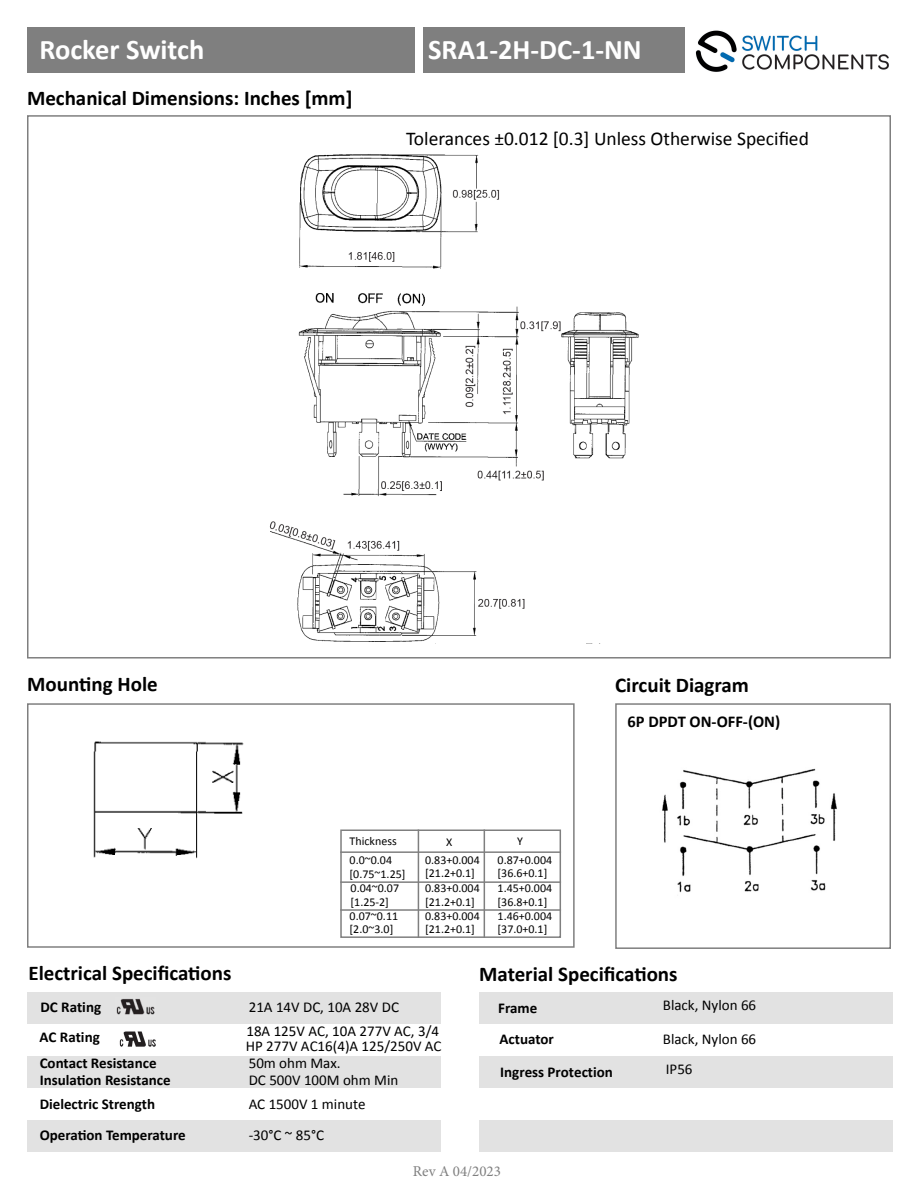
<style>
.page{position:relative;width:918px;height:1188px;background:#fff}
.page>*{position:absolute;margin:0;border:0;box-sizing:border-box;transform-origin:0 0}
.t1{font:700 28.5px "Calibri";color:#fff}
.t2{font:700 21px "Calibri";color:#000}
.t3{font:19.5px "Calibri";color:#000}
.t4{font:700 16.5px "Calibri";color:#000}
.t5{font:15px/24.3px "Calibri";color:#000}
.t6{font:700 15px/17.2px "Calibri";color:#000}
.t7{font:15px "Minion Pro";color:#7f7f7f}
.t8{font:12px/13.6px "Calibri";color:#000}
</style>
<div class="page">
<img style="left:695px;top:30px;width:194px;height:42px">
<div style="left:27px;top:703px;width:548px;height:245px;border:2px solid #7f7f7f"></div>
<div style="left:615px;top:703px;width:276px;height:246px;border:2px solid #7f7f7f"></div>
<div style="left:27px;top:27px;width:388px;height:46px;background:#7f7f7f"></div>
<div style="left:423px;top:27px;width:262px;height:46px;background:#7f7f7f"></div>
<div style="left:27px;top:992px;width:414px;height:31px;background:#e2e2e2"></div>
<div style="left:479px;top:992px;width:414px;height:31px;background:#e2e2e2"></div>
<div style="left:27px;top:1056px;width:414px;height:32px;background:#e2e2e2"></div>
<div style="left:479px;top:1056px;width:414px;height:32px;background:#e2e2e2"></div>
<div style="left:27px;top:1120px;width:414px;height:32px;background:#e2e2e2"></div>
<div style="left:479px;top:1120px;width:414px;height:32px;background:#e2e2e2"></div>
<hr style="left:340px;top:851px;width:221px;height:2px;background:#7f7f7f">
<hr style="left:340px;top:881px;width:221px;height:2px;background:#7f7f7f">
<hr style="left:340px;top:909px;width:221px;height:2px;background:#7f7f7f">
<hr style="left:418px;top:829px;width:1px;height:109px;background:#7f7f7f">
<hr style="left:484px;top:829px;width:1px;height:109px;background:#7f7f7f">
<div style="left:340px;top:829px;width:221px;height:109px;border:2px solid #7f7f7f"></div>
<img style="left:93px;top:741px;width:151px;height:118px">
<img style="left:662px;top:768px;width:175px;height:125px">
<img style="left:269px;top:154px;width:369px;height:488px">
<div style="left:335px;top:291px;width:6px;height:16px;background:#fff"></div>
<div style="left:309px;top:291px;width:6px;height:16px;background:#fff"></div>
<img style="left:116px;top:998px;width:39px;height:17px">
<img style="left:119px;top:1031px;width:37px;height:16px">
<h1 class="t1" style="left:40px;top:29px;width:166px">Rocker Switch</h1>
<h1 class="t1" style="left:428px;top:29px;width:215px">SRA1-2H-DC-1-NN</h1>
<h2 class="t2" style="left:27px;top:83px;width:327px">Mechanical Dimensions: Inches [mm]</h2>
<h3 class="t3" style="left:406px;top:126px;width:404px">Tolerances ±0.012 [0.3] Unless Otherwise Specified</h3>
<h2 class="t2" style="left:27px;top:669px;width:132px">Mounting Hole</h2>
<h2 class="t2" style="left:615px;top:671px;width:135px">Circuit Diagram</h2>
<p class="t8" style="left:350px;top:833px;width:49px">Thickness</p>
<p class="t8" style="left:446px;top:835px;width:8px">X</p>
<p class="t8" style="left:517px;top:834px;width:7px">Y</p>
<p class="t8" style="left:425px;top:852px;width:56px">0.83+0.004 [21.2+0.1]</p>
<p class="t8" style="left:350px;top:908px;width:50px">0.07~0.11 [2.0~3.0]</p>
<p class="t8" style="left:498px;top:852px;width:56px">0.87+0.004 [36.6+0.1]</p>
<p class="t8" style="left:498px;top:881px;width:56px">1.45+0.004 [36.8+0.1]<br>1.46+0.004 [37.0+0.1]</p>
<p class="t8" style="left:350px;top:853px;width:57px">0.0~0.04 [0.75~1.25]</p>
<p class="t8" style="left:351px;top:881px;width:50px">0.04~0.07 [1.25-2]</p>
<p class="t8" style="left:425px;top:881px;width:56px">0.83+0.004 [21.2+0.1]<br>0.83+0.004 [21.2+0.1]</p>
<h3 class="t4" style="left:627px;top:710px;width:154px">6P DPDT ON-OFF-(ON)</h3>
<h2 class="t2" style="left:28px;top:958px;width:205px">Electrical Specifications</h2>
<h2 class="t2" style="left:479px;top:959px;width:200px">Material Specifications</h2>
<p class="t6" style="left:40px;top:998px;width:62px">DC Rating</p>
<p class="t5" style="left:249px;top:994px;width:152px">21A 14V DC, 10A 28V DC</p>
<p class="t6" style="left:40px;top:1029px;width:62px">AC Rating</p>
<p class="t5" style="left:246px;top:1024px;width:197px;line-height:15px">18A 125V AC, 10A 277V AC, 3/4<br>HP 277V AC16(4)A 125/250V AC</p>
<p class="t6" style="left:40px;top:1054px;width:132px">Contact Resistance<br>Insulation Resistance</p>
<p class="t6" style="left:40px;top:1088px;width:148px;line-height:31px">Dielectric Strength<br>Operation Temperature</p>
<p class="t5" style="left:249px;top:1050px;width:93px">50m ohm Max.</p>
<p class="t5" style="left:249px;top:1067px;width:151px">DC 500V 100M ohm Min<br>AC 1500V 1 minute</p>
<p class="t5" style="left:249px;top:1122px;width:77px">-30°C ~ 85°C</p>
<p class="t6" style="left:498px;top:999px;width:41px">Frame</p>
<p class="t6" style="left:499px;top:1030px;width:56px">Actuator</p>
<p class="t6" style="left:500px;top:1063px;width:114px">Ingress Protection</p>
<p class="t7" style="left:413px;top:1162px;width:90px">Rev A 04/2023</p>
<p class="t5" style="left:663px;top:993px;width:95px">Black, Nylon 66</p>
<p class="t5" style="left:663px;top:1026px;width:95px">Black, Nylon 66</p>
<p class="t5" style="left:666px;top:1056px;width:28px">IP56</p>
</div>
